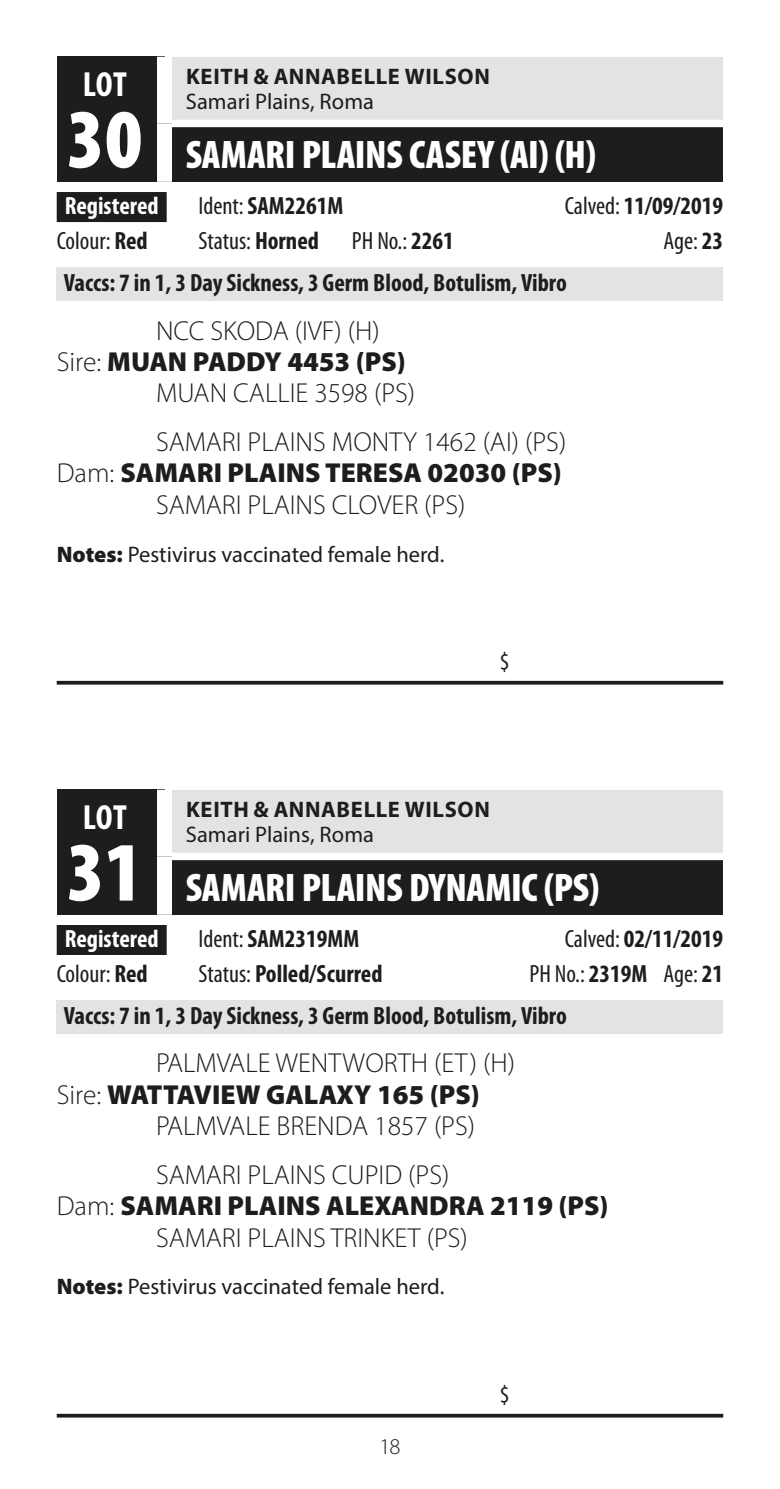
<style>
.page{position:relative;width:780px;height:1489px;background:#fff}
.page>*{position:absolute;margin:0;border:0;box-sizing:border-box;transform-origin:0 0}
.t1{font:900 condensed 85px "Myriad Pro";color:#fff}
.t2{font:900 condensed 40px "Myriad Pro";letter-spacing:-.01em;color:#fff}
.t3{font:700 condensed 35px "Myriad Pro";letter-spacing:.005em;color:#fff}
.t4{font:300 27.5px/31.2px "Myriad Pro";color:#1d1d1b}
.t5{font:900 27.5px/31.2px "Myriad Pro";color:#1d1d1b}
.t6{font:700 condensed 25px/42px "Myriad Pro";color:#1d1d1b}
.t7{font:condensed 25px "Myriad Pro";color:#1d1d1b}
.t8{font:700 condensed 25px "Myriad Pro";color:#fff}
.t9{font:22.5px "Myriad Pro";color:#1d1d1b}
.t10{font:700 22.5px "Myriad Pro";letter-spacing:.03em;color:#1d1d1b}
.t11{font:300 22.5px "Myriad Pro";color:#1d1d1b}
.s1{font-weight:400}
.s2{font-weight:700}
.s3{font-weight:300}
.s4{font-weight:900}
</style>
<div class="page">
<div style="left:57px;top:192px;width:110px;height:30px;background:#1d1d1b"></div>
<div style="left:57px;top:267px;width:666px;height:34px;background:#e3e3e3"></div>
<div style="left:57px;top:57px;width:107px;height:125px;background:#1d1d1b"></div>
<div style="left:164px;top:57px;width:559px;height:66px;background:#e3e3e3"></div>
<div style="left:164px;top:123px;width:559px;height:59px;background:#1d1d1b"></div>
<div style="left:157px;top:57px;width:15px;height:66px;background:#fff"></div>
<div style="left:157px;top:123px;width:15px;height:59px;background:#fff"></div>
<div style="left:172px;top:120px;width:551px;height:7px;background:#fff"></div>
<svg style="left:57px;top:680px;width:666px;height:4px;fill:#1d1d1b"></svg>
<div style="left:57px;top:924px;width:110px;height:30px;background:#1d1d1b"></div>
<div style="left:57px;top:999px;width:666px;height:34px;background:#e3e3e3"></div>
<div style="left:57px;top:789px;width:107px;height:125px;background:#1d1d1b"></div>
<div style="left:164px;top:789px;width:559px;height:67px;background:#e3e3e3"></div>
<div style="left:164px;top:856px;width:559px;height:58px;background:#1d1d1b"></div>
<div style="left:157px;top:789px;width:15px;height:67px;background:#fff"></div>
<div style="left:157px;top:856px;width:15px;height:58px;background:#fff"></div>
<div style="left:172px;top:852px;width:551px;height:8px;background:#fff"></div>
<svg style="left:57px;top:1413px;width:666px;height:4px;fill:#1d1d1b"></svg>
<h3 class="t3" style="left:83px;top:62px;width:46px">LOT</h3>
<h1 class="t1" style="left:67px;top:85px;width:77px">30</h1>
<p class="t10" style="left:186px;top:62px;width:305px">KEITH &amp; ANNABELLE WILSON</p>
<p class="t9" style="left:186px;top:88px;width:190px">Samari Plains, Roma</p>
<h2 class="t2" style="left:186px;top:129px;width:411px">SAMARI PLAINS CASEY (AI) (H)</h2>
<p class="t8" style="left:65px;top:190px;width:95px">Registered</p>
<p class="t6" style="left:198px;top:184px;width:146px"><span class="s1">Ident:</span> SAM2261M</p>
<p class="t6" style="left:564px;top:184px;width:160px"><span class="s1">Calved:</span> 11/09/2019</p>
<p class="t7" style="left:57px;top:227px;width:93px">Colour: <span class="s2">Red</span></p>
<p class="t7" style="left:198px;top:227px;width:122px">Status: <span class="s2">Horned</span></p>
<p class="t7" style="left:352px;top:227px;width:103px">PH No.: <span class="s2">2261</span></p>
<p class="t7" style="left:663px;top:227px;width:61px">Age: <span class="s2">23</span></p>
<p class="t6" style="left:64px;top:261px;width:504px">Vaccs: 7 in 1, 3 Day Sickness, 3 Germ Blood, Botulism, Vibro</p>
<p class="t4" style="left:156px;top:314px;width:225px">NCC SKODA (IVF) (H)</p>
<p class="t5" style="left:57px;top:345px;width:350px"><span class="s3">Sire:</span> MUAN PADDY 4453 (PS)</p>
<p class="t4" style="left:156px;top:377px;width:261px">MUAN CALLIE 3598 (PS)</p>
<p class="t4" style="left:156px;top:426px;width:412px">SAMARI PLAINS MONTY 1462 (AI) (PS)</p>
<p class="t5" style="left:57px;top:456px;width:506px"><span class="s3">Dam:</span> SAMARI PLAINS TERESA 02030 (PS)</p>
<p class="t4" style="left:156px;top:488px;width:311px">SAMARI PLAINS CLOVER (PS)</p>
<p class="t9" style="left:57px;top:540px;width:389px"><span class="s4">Notes:</span> Pestivirus vaccinated female herd.</p>
<p class="t7" style="left:500px;top:648px;width:11px">$</p>
<h3 class="t3" style="left:83px;top:795px;width:46px">LOT</h3>
<h1 class="t1" style="left:67px;top:817px;width:77px">31</h1>
<p class="t10" style="left:186px;top:795px;width:305px">KEITH &amp; ANNABELLE WILSON</p>
<p class="t9" style="left:186px;top:820px;width:190px">Samari Plains, Roma</p>
<h2 class="t2" style="left:186px;top:861px;width:415px">SAMARI PLAINS DYNAMIC (PS)</h2>
<p class="t8" style="left:65px;top:922px;width:95px">Registered</p>
<p class="t6" style="left:198px;top:917px;width:162px"><span class="s1">Ident:</span> SAM2319MM</p>
<p class="t6" style="left:564px;top:917px;width:160px"><span class="s1">Calved:</span> 02/11/2019</p>
<p class="t7" style="left:57px;top:960px;width:93px">Colour: <span class="s2">Red</span></p>
<p class="t6" style="left:198px;top:952px;width:185px"><span class="s1">Status:</span> Polled/Scurred</p>
<p class="t6" style="left:64px;top:952px;width:661px;text-indent:465px"><span class="s1">PH No.:</span> 2319M <span class="s1">Age:</span> 21<br>Vaccs: 7 in 1, 3 Day Sickness, 3 Germ Blood, Botulism, Vibro</p>
<p class="t4" style="left:57px;top:1047px;width:460px;text-indent:99px">PALMVALE WENTWORTH (ET) (H)<br>Sire: <span class="s4">WATTAVIEW GALAXY 165 (PS)</span></p>
<p class="t4" style="left:156px;top:1100px;width:320px;line-height:49px">PALMVALE BRENDA 1857 (PS)<br>SAMARI PLAINS CUPID (PS)</p>
<p class="t5" style="left:156px;top:1189px;width:454px;text-indent:-99px"><span class="s3">Dam:</span> SAMARI PLAINS ALEXANDRA 2119 (PS)<br><span class="s3">SAMARI PLAINS TRINKET (PS)</span></p>
<p class="t9" style="left:57px;top:1272px;width:389px"><span class="s4">Notes:</span> Pestivirus vaccinated female herd.</p>
<p class="t11" style="left:379px;top:1432px;width:22px">18</p>
<p class="t7" style="left:500px;top:1381px;width:11px">$</p>
</div>
